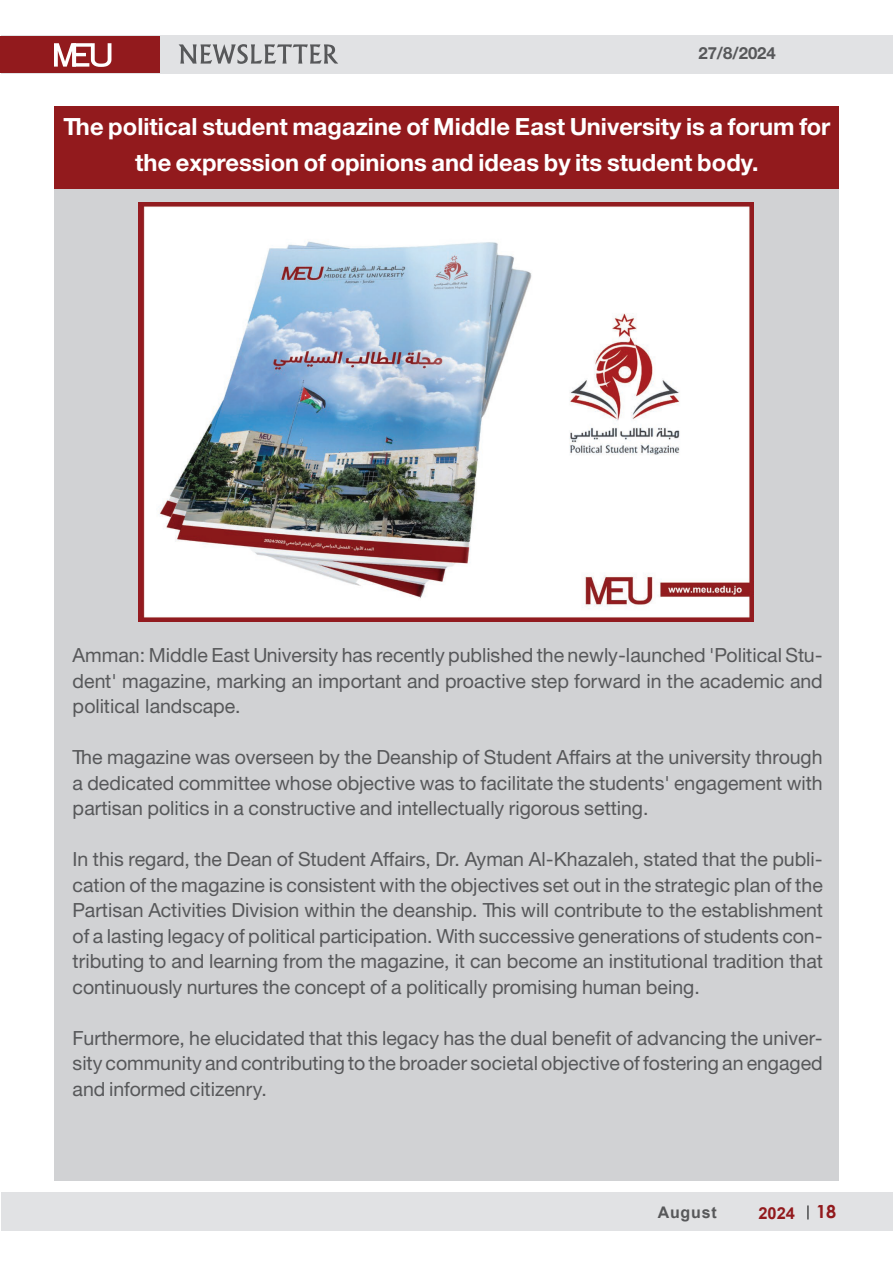
<style>
.page{position:relative;width:893px;height:1263px;background:#fff}
.page>*{position:absolute;margin:0;border:0;box-sizing:border-box;transform-origin:0 0}
.t1{font:700 25.5px/36px "Bahij Helvetica Neue";color:#fff;text-align:center}
.t2{font:21px/25.5px "Bahij Helvetica Neue";color:#57585a;text-align:justify}
.t3{font:700 18px "Bahij Helvetica Neue";color:#57585a}
.t4{font:700 18px "Century Gothic";color:#921a1d}
.t5{font:700 16.5px "Arial";color:#921a1d}
.t6{font:700 16.05px "Arial";letter-spacing:.05em;color:#57585a}
</style>
<div class="page">
<div style="left:1px;top:1192px;width:892px;height:38px;background:#e1e2e4"></div>
<div style="left:1px;top:35px;width:892px;height:38px;background:#e1e2e4"></div>
<div style="left:1px;top:36px;width:159px;height:36px;background:#921a1d"></div>
<svg style="left:54px;top:43px;width:57px;height:24px"></svg>
<svg style="left:807px;top:1205px;width:2px;height:14px"></svg>
<svg style="left:179px;top:44px;width:159px;height:20px"></svg>
<div style="left:54px;top:108px;width:785px;height:1072px;background:#d1d2d4"></div>
<div style="left:54px;top:106px;width:785px;height:83px;background:#921a1d"></div>
<img style="left:138px;top:202px;width:616px;height:419px">
<p class="t3" style="left:698px;top:42px;width:79px">27/8/2024</p>
<p class="t1" style="left:64px;top:109px;width:768px">The political student magazine of Middle East University is a forum for the expression of opinions and ideas by its student body.</p>
<p class="t2" style="left:73px;top:642px;width:752px">Amman: Middle East University has recently published the newly-launched 'Political Stu-</p>
<p class="t2" style="left:73px;top:693px;width:170px">political landscape.</p>
<p class="t2" style="left:73px;top:744px;width:752px">The magazine was overseen by the Deanship of Student Affairs at the university through a dedicated committee whose objective was to facilitate the students' engagement with partisan politics in a constructive and intellectually rigorous setting.</p>
<p class="t2" style="left:73px;top:668px;width:752px">dent' magazine, marking an important and proactive step forward in the academic and</p>
<p class="t2" style="left:73px;top:846px;width:752px">In this regard, the Dean of Student Affairs, Dr. Ayman Al-Khazaleh, stated that the publi-</p>
<p class="t2" style="left:73px;top:897px;width:752px">Partisan Activities Division within the deanship. This will contribute to the establishment</p>
<p class="t2" style="left:73px;top:948px;width:752px">tributing to and learning from the magazine it, can become an institutional tradition that</p>
<p class="t2" style="left:73px;top:872px;width:752px">cation of the magazine is consistent with the objectives set out in the strategic plan of the</p>
<p class="t2" style="left:73px;top:923px;width:752px">of a lasting legacy of political participation. With successive generations of students con-</p>
<p class="t2" style="left:73px;top:973px;width:629px">continuously nurtures the concept of a politically promising human being.</p>
<p class="t2" style="left:73px;top:1025px;width:752px">Furthermore, he elucidated that this legacy has the dual benefit of advancing the univer-</p>
<p class="t2" style="left:73px;top:1075px;width:196px">and informed citizenry.</p>
<p class="t2" style="left:73px;top:1050px;width:752px">sitycommunityandcontributingtothebroadersocietalobjectiveoffosteringanengaged</p>
<p class="t6" style="left:658px;top:1201px;width:61px">August</p>
<p class="t5" style="left:758px;top:1201px;width:38px">2024</p>
<p class="t4" style="left:816px;top:1198px;width:22px">18</p>
</div>
